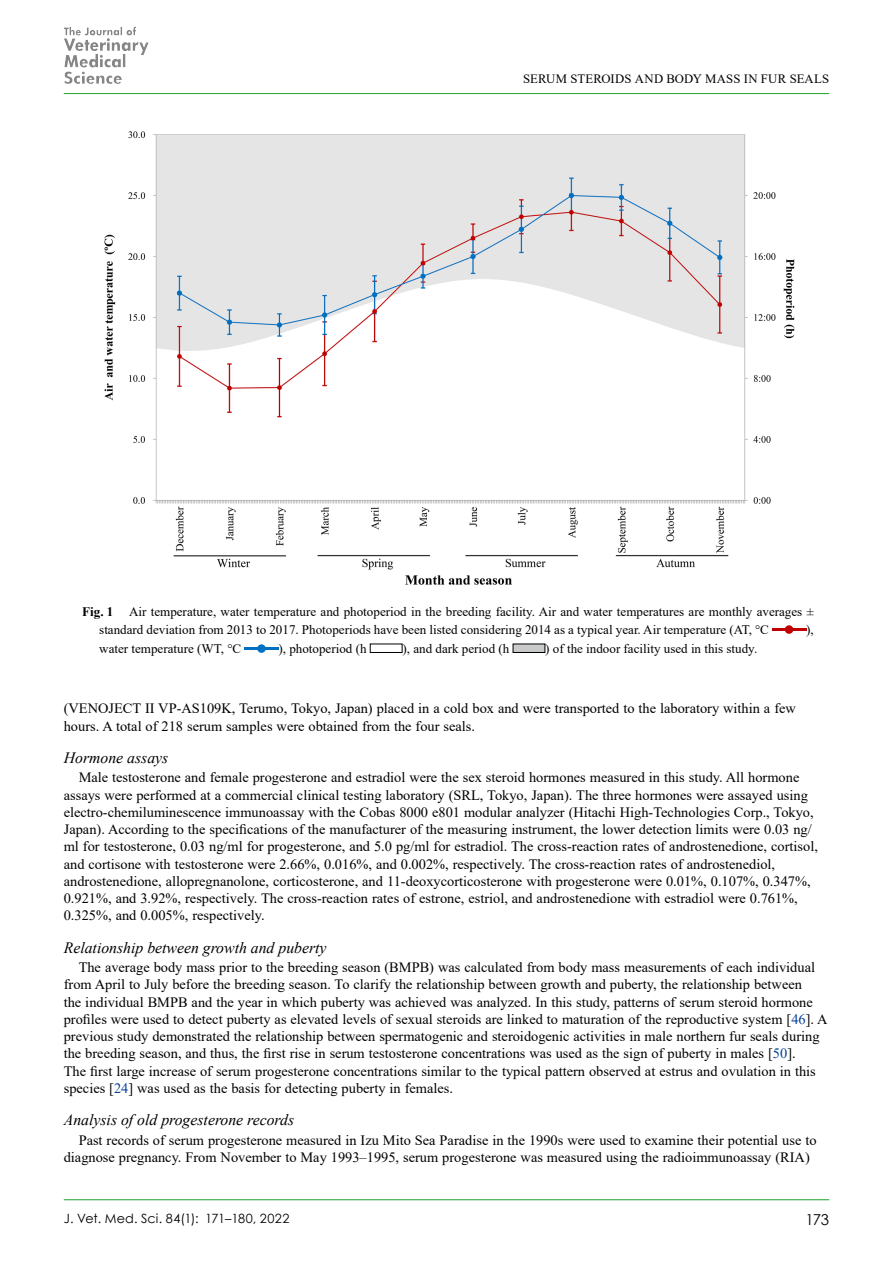
<style>
.page{position:relative;width:893px;height:1263px;background:#fff}
.page>*{position:absolute;margin:0;border:0;box-sizing:border-box;transform-origin:0 0}
.t1{font:italic 15.75px "Times New Roman";color:#000}
.t2{font:15px "Century Gothic";color:#000}
.t3{font:14.25px/17.2px "Times New Roman";color:#000}
.t4{font:13.05px/18.3px "Times New Roman";color:#000}
.t5{font:12.75px "Times New Roman";letter-spacing:.01em;color:#000}
.t6{font:12.75px "Century Gothic";letter-spacing:.015em;color:#000}
.s1{font-weight:700}
.s2{color:#003f98}
</style>
<div class="page">
<img style="left:64px;top:27px;width:74px;height:24px">
<hr style="left:64px;top:93px;width:765px;height:1px;background:#2aa738">
<hr style="left:64px;top:1199px;width:765px;height:1px;background:#2aa738">
<img style="left:104px;top:131px;width:691px;height:454px">
<svg style="left:785px;top:625px;width:8px;height:9px"></svg>
<hr style="left:772px;top:628px;width:34px;height:3px;background:#c00000">
<div style="left:257px;top:644px;width:9px;height:9px;background:#0070c0;border-radius:50%"></div>
<hr style="left:244px;top:647px;width:34px;height:3px;background:#0070c0">
<div style="left:370px;top:644px;width:32px;height:9px;border:1px solid #000"></div>
<div style="left:513px;top:644px;width:32px;height:8px;background:#c9caca"></div>
<div style="left:513px;top:644px;width:32px;height:9px;border:1px solid #000"></div>
<p class="t5" style="left:523px;top:70px;width:307px">SERUM STEROIDS AND BODY MASS IN FUR SEALS</p>
<p class="t4" style="left:99px;top:602px;width:716px;text-indent:-17px"><span class="s1">Fig. 1</span> Air temperature, water temperature and photoperiod in the breeding facility. Air and water temperatures are monthly averages ± standard deviation from 2013 to 2017. Photoperiods have been listed considering 2014 as a typical year. Air temperature (AT, °C</p>
<p class="t4" style="left:806px;top:620px;width:9px">),</p>
<p class="t4" style="left:99px;top:639px;width:143px">water temperature (WT, °C</p>
<p class="t4" style="left:278px;top:639px;width:90px">), photoperiod (h</p>
<p class="t4" style="left:402px;top:639px;width:108px">), and dark period (h</p>
<p class="t4" style="left:545px;top:639px;width:213px">) of the indoor facility used in this study.</p>
<p class="t3" style="left:64px;top:699px;width:734px">(VENOJECT II VP-AS109K, Terumo, Tokyo, Japan) placed in a cold box and were transported to the laboratory within a few hours. A total of 218 serum samples were obtained from the four seals.</p>
<p class="t1" style="left:64px;top:747px;width:106px">Hormone assays</p>
<p class="t3" style="left:64px;top:768px;width:756px;text-indent:15px">Male testosterone and female progesterone and estradiol were the sex steroid hormones measured in this study. All hormone assays were performed at a commercial clinical testing laboratory (SRL, Tokyo, Japan). The three hormones were assayed using electro-chemiluminescence immunoassay with the Cobas 8000 e801 modular analyzer (Hitachi High-Technologies Corp., Tokyo, Japan). According to the specifications of the manufacturer of the measuring instrument, the lower detection limits were 0.03 ng/ ml for testosterone, 0.03 ng/ml for progesterone, and 5.0 pg/ml for estradiol. The cross-reaction rates of androstenedione, cortisol, and cortisone with testosterone were 2.66%, 0.016%, and 0.002%, respectively. The cross-reaction rates of androstenediol, androstenedione, allopregnanolone, corticosterone, and 11-deoxycorticosterone with progesterone were 0.01%, 0.107%, 0.347%, 0.921%, and 3.92%, respectively. The cross-reaction rates of estrone, estriol, and androstenedione with estradiol were 0.761%, 0.325%, and 0.005%, respectively.</p>
<p class="t1" style="left:64px;top:936px;width:264px">Relationship between growth and puberty</p>
<p class="t3" style="left:64px;top:958px;width:765px;text-indent:15px">The average body mass prior to the breeding season (BMPB) was calculated from body mass measurements of each individual from April to July before the breeding season. To clarify the relationship between growth and puberty, the relationship between<br>the individual BMPB and the year in which puberty was achieved was analyzed. In this study, patterns of serum steroid hormone profiles were used to detect puberty as elevated levels of sexual steroids are linked to maturation of the reproductive system [<span class="s2">46</span>]. A previous study demonstrated the relationship between spermatogenic and steroidogenic activities in male northern fur seals during the breeding season, and thus, the first rise in serum testosterone concentrations was used as the sign of puberty in males [<span class="s2">50</span>].<br>The first large increase of serum progesterone concentrations similar to the typical pattern observed at estrus and ovulation in this species [<span class="s2">24</span>] was used as the basis for detecting puberty in females.</p>
<p class="t1" style="left:64px;top:1109px;width:232px">Analysis of old progesterone records</p>
<p class="t3" style="left:64px;top:1131px;width:754px;text-indent:15px">Past records of serum progesterone measured in Izu Mito Sea Paradise in the 1990s were used to examine their potential use to diagnose pregnancy. From November to May 1993–1995, serum progesterone was measured using the radioimmunoassay (RIA)</p>
<p class="t6" style="left:64px;top:1209px;width:136px">J. Vet. Med. Sci. 84(1):</p>
<p class="t2" style="left:806px;top:1209px;width:25px">173</p>
<p class="t6" style="left:205px;top:1209px;width:86px">171–180, 2022</p>
</div>
